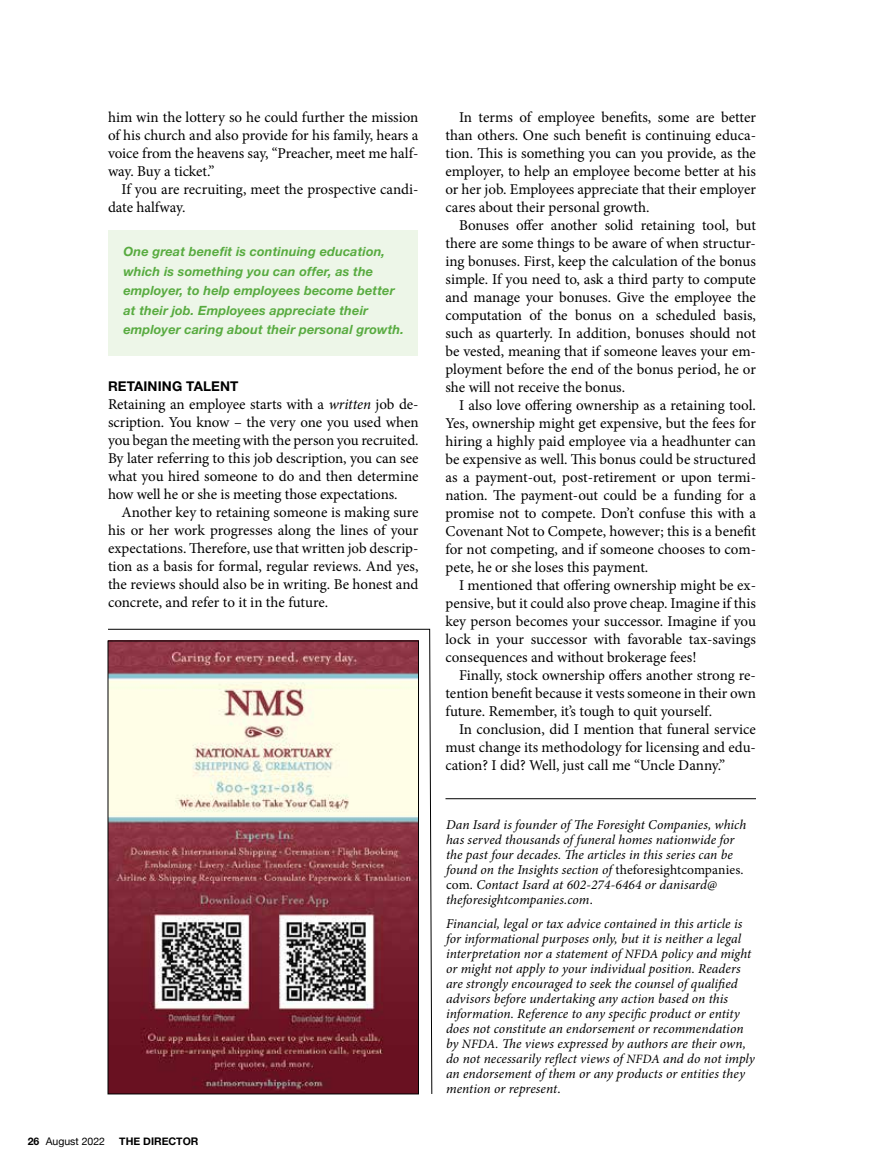
<style>
.page{position:relative;width:891px;height:1175px;background:#fff}
.page>*{position:absolute;margin:0;border:0;box-sizing:border-box;transform-origin:0 0}
.t1{font:15px/18px "Minion Pro";letter-spacing:-.005em;color:#000;text-align:justify}
.t2{font:italic 13.5px/15px "Minion Pro";color:#000}
.t3{font:700 13.5px "Helvetica Neue LT Std";letter-spacing:.01em;color:#000}
.t4{font:italic 700 12.75px/19.5px "Helvetica Neue LT Std";letter-spacing:.01em;color:#58ab40}
.t5{font:10.5px "Helvetica Neue";color:#000}
.t6{font:700 10.5px "Helvetica Neue";color:#000}
.s1{font-style:italic}
.s2{font-family:"Helvetica Neue LT Std";font-weight:700}
.s3{font-style:normal}
.s4{font-size:12.75px}
</style>
<div class="page">
<hr style="left:446px;top:798px;width:310px;height:1px;background:#000">
<div style="left:108px;top:230px;width:310px;height:126px;background:#edf6e8"></div>
<svg style="left:108px;top:629px;width:324px;height:465px;background:#a97f80"></svg>
<p class="t1" style="left:108px;top:108px;width:312px">him win the lottery so he could further the mission of his church and also provide for his family, hears a voice from the heavens say, “Preacher, meet me half&shy;way. Buy a ticket.”</p>
<p class="t1" style="left:108px;top:180px;width:312px;text-indent:14px">If you are recruiting, meet the prospective candi&shy;date halfway.</p>
<p class="t4" style="left:123px;top:242px;width:282px">One great benefit is continuing education, which is something you can offer, as the employer, to help employees become better at their job. Employees appreciate their employer caring about their personal growth.</p>
<p class="t3" style="left:108px;top:377px;width:132px">RETAINING TALENT</p>
<p class="t1" style="left:108px;top:395px;width:312px">Retaining an employee starts with a <span class="s1">written</span> job de&shy;scription. You know – the very one you used when you began the meeting with the person you recruited.<br>By later referring to this job description, you can see what you hired someone to do and then determine how well he or she is meeting those expectations.</p>
<p class="t1" style="left:108px;top:503px;width:312px;text-indent:14px">Another key to retaining someone is making sure his or her work progresses along the lines of your expectations. Therefore, use that written job descrip&shy;tion as a basis for formal, regular reviews. And yes, the reviews should also be in writing. Be honest and concrete, and refer to it in the future.</p>
<p class="t5" style="left:28px;top:1133px;width:79px"><span class="s2">26</span> August 2022</p>
<p class="t6" style="left:119px;top:1133px;width:81px">THE DIRECTOR</p>
<p class="t1" style="left:446px;top:108px;width:312px;text-indent:14px">In terms of employee benefits, some are better than others. One such benefit is continuing educa&shy;tion. This is something you can you provide, as the employer, to help an employee become better at his or her job. Employees appreciate that their employer cares about their personal growth.</p>
<p class="t1" style="left:446px;top:216px;width:312px;text-indent:14px">Bonuses offer another solid retaining tool, but there are some things to be aware of when structur&shy;ing bonuses. First, keep the calculation of the bonus simple. If you need to, ask a third party to compute and manage your bonuses. Give the employee the computation of the bonus on a scheduled basis, such as quarterly. In addition, bonuses should not be vested, meaning that if someone leaves your em&shy;ployment before the end of the bonus period, he or she will not receive the bonus.</p>
<p class="t1" style="left:446px;top:396px;width:312px;text-indent:14px">I also love offering ownership as a retaining tool.<br>Yes, ownership might get expensive, but the fees for hiring a highly paid employee via a headhunter can be expensive as well. This bonus could be structured as a payment-out, post-retirement or upon termi&shy;nation. The payment-out could be a funding for a promise not to compete. Don’t confuse this with a Covenant Not to Compete, however; this is a benefit for not competing, and if someone chooses to com&shy;pete, he or she loses this payment.</p>
<p class="t1" style="left:446px;top:576px;width:312px;text-indent:14px">I mentioned that offering ownership might be ex&shy;pensive, but it could also prove cheap. Imagine if this key person becomes your successor. Imagine if you lock in your successor with favorable tax-savings consequences and without brokerage fees!</p>
<p class="t1" style="left:446px;top:666px;width:312px;text-indent:14px">Finally, stock ownership offers another strong re&shy;tention benefit because it vests someone in their own future. Remember, it’s tough to quit yourself.</p>
<p class="t1" style="left:446px;top:720px;width:312px;text-indent:14px">In conclusion, did I mention that funeral service must change its methodology for licensing and edu&shy;cation? I did? Well, just call me “Uncle Danny.”</p>
<p class="t2" style="left:446px;top:817px;width:302px">Dan Isard is founder of The Foresight Companies, which has served thousands of funeral homes nationwide for the past four decades. The articles in this series can be found on the Insights section of <span class="s3">theforesightcompanies. com.</span> Contact Isard at 602-274-6464 or danisard@ theforesightcompanies.com<span class="s3">.</span></p>
<p class="t2" style="left:446px;top:916px;width:310px">Financial, legal or tax advice contained in this article is for informational purposes only, but it is neither a legal interpretation nor a statement of <span class="s4">NFDA</span> policy and might or might not apply to your individual position. Readers are strongly encouraged to seek the counsel of qualified advisors before undertaking any action based on this information. Reference to any specific product or entity does not constitute an endorsement or recommendation by <span class="s4">NFDA</span>. The views expressed by authors are their own, do not necessarily reflect views of <span class="s4">NFDA</span> and do not imply an endorsement of them or any products or entities they mention or represent<span class="s3">.</span></p>
</div>
